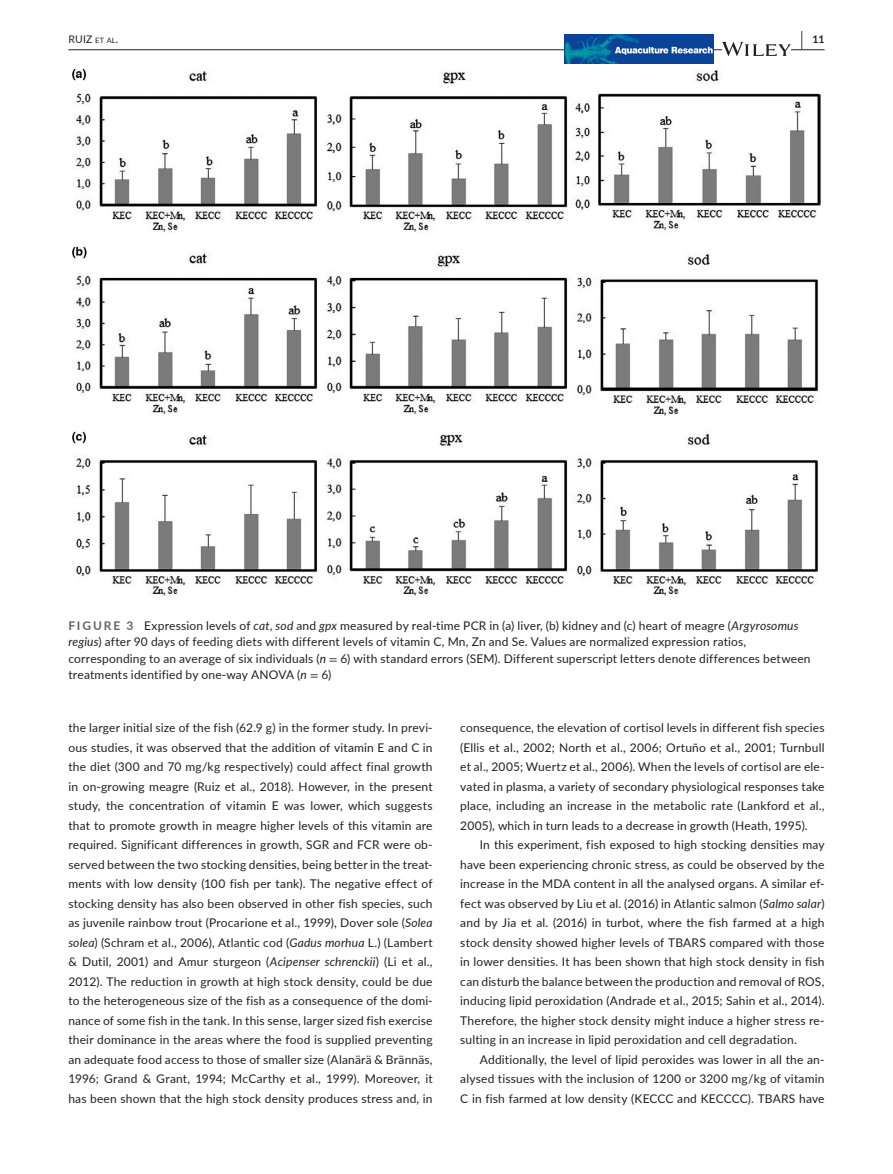
<style>
.page{position:relative;width:893px;height:1174px;background:#fff}
.page>*{position:absolute;margin:0;border:0;box-sizing:border-box;transform-origin:0 0}
.t1{font:12px/19.5px "Lato";letter-spacing:.015em;color:#231f20;text-align:justify}
.t2{font:10.5px "Lato";color:#231f20}
.t3{font:700 10.5px "Lato";color:#231f20}
.s1{font-size:7.35px}
.s2{font-size:19.5px}
.s3{font-weight:700;color:#636366}
.s4{font-style:italic}
.s5{font-family:"STIX"}
</style>
<div class="page">
<hr style="left:68px;top:49px;width:756px;height:1px;background:#231f20">
<img style="left:565px;top:34px;width:149px;height:30px">
<svg style="left:722px;top:42px;width:69px;height:14px"></svg>
<img style="left:72px;top:69px;width:749px;height:527px">
<p class="t2" style="left:68px;top:31px;width:51px">RUIZ <span class="s1">et al</span>.</p>
<p class="t3" style="left:801px;top:31px;width:25px"><span class="s2">|</span> 11</p>
<p class="t1" style="left:68px;top:616px;width:744px;line-height:16.5px;text-align:left"><span class="s3">FIGURE 3</span> Expression levels of <span class="s4">cat</span>, <span class="s4">sod</span> and <span class="s4">gpx</span> measured by real-time PCR in (a) liver, (b) kidney and (c) heart of meagre (<span class="s4">Argyrosomus regius</span>) after 90 days of feeding diets with different levels of vitamin C, Mn, Zn and Se. Values are normalized expression ratios, corresponding to an average of six individuals (<span class="s4">n</span> <span class="s5">=</span> 6) with standard errors (SEM). Different superscript letters denote differences between treatments identified by one-way ANOVA (<span class="s4">n</span> <span class="s5">=</span> 6)</p>
<p class="t1" style="left:68px;top:717px;width:366px">the larger initial size of the fish (62.9 g) in the former study. In previ&shy;ous studies, it was observed that the addition of vitamin E and C in the diet (300 and 70 mg/kg respectively) could affect final growth in on-growing meagre (Ruiz et al., 2018). However, in the present study, the concentration of vitamin E was lower, which suggests that to promote growth in meagre higher levels of this vitamin are required. Significant differences in growth, SGR and FCR were ob&shy;served between the two stocking densities, being better in the treat&shy;ments with low density (100 fish per tank). The negative effect of stocking density has also been observed in other fish species, such as juvenile rainbow trout (Procarione et al., 1999), Dover sole (<span class="s4">Solea solea</span>) (Schram et al., 2006), Atlantic cod (<span class="s4">Gadus morhua</span> L.) (Lambert &amp; Dutil, 2001) and Amur sturgeon (<span class="s4">Acipenser schrenckii</span>) (Li et al., 2012). The reduction in growth at high stock density, could be due to the heterogeneous size of the fish as a consequence of the domi&shy;nance of some fish in the tank. In this sense, larger sized fish exercise their dominance in the areas where the food is supplied preventing an adequate food access to those of smaller size (Alanärä &amp; Brännäs, 1996; Grand &amp; Grant, 1994; McCarthy et al., 1999). Moreover, it has been shown that the high stock density produces stress and, in</p>
<p class="t1" style="left:460px;top:717px;width:366px">consequence, the elevation of cortisol levels in different fish species (Ellis et al., 2002; North et al., 2006; Ortuño et al., 2001; Turnbull et al., 2005; Wuertz et al., 2006). When the levels of cortisol are ele&shy;vated in plasma, a variety of secondary physiological responses take place, including an increase in the metabolic rate (Lankford et al., 2005), which in turn leads to a decrease in growth (Heath, 1995).</p>
<p class="t1" style="left:460px;top:834px;width:366px;text-indent:20px">In this experiment, fish exposed to high stocking densities may have been experiencing chronic stress, as could be observed by the increase in the MDA content in all the analysed organs. A similar ef&shy;fect was observed by Liu et al. (2016) in Atlantic salmon (<span class="s4">Salmo salar</span>) and by Jia et al. (2016) in turbot, where the fish farmed at a high stock density showed higher levels of TBARS compared with those in lower densities. It has been shown that high stock density in fish can disturb the balance between the production and removal of ROS, inducing lipid peroxidation (Andrade et al., 2015; Sahin et al., 2014).<br>Therefore, the higher stock density might induce a higher stress re&shy;sulting in an increase in lipid peroxidation and cell degradation.</p>
<p class="t1" style="left:460px;top:1049px;width:366px;text-indent:20px">Additionally, the level of lipid peroxides was lower in all the an&shy;alysed tissues with the inclusion of 1200 or 3200 mg/kg of vitamin C in fish farmed at low density (KECCC and KECCCC). TBARS have</p>
</div>
